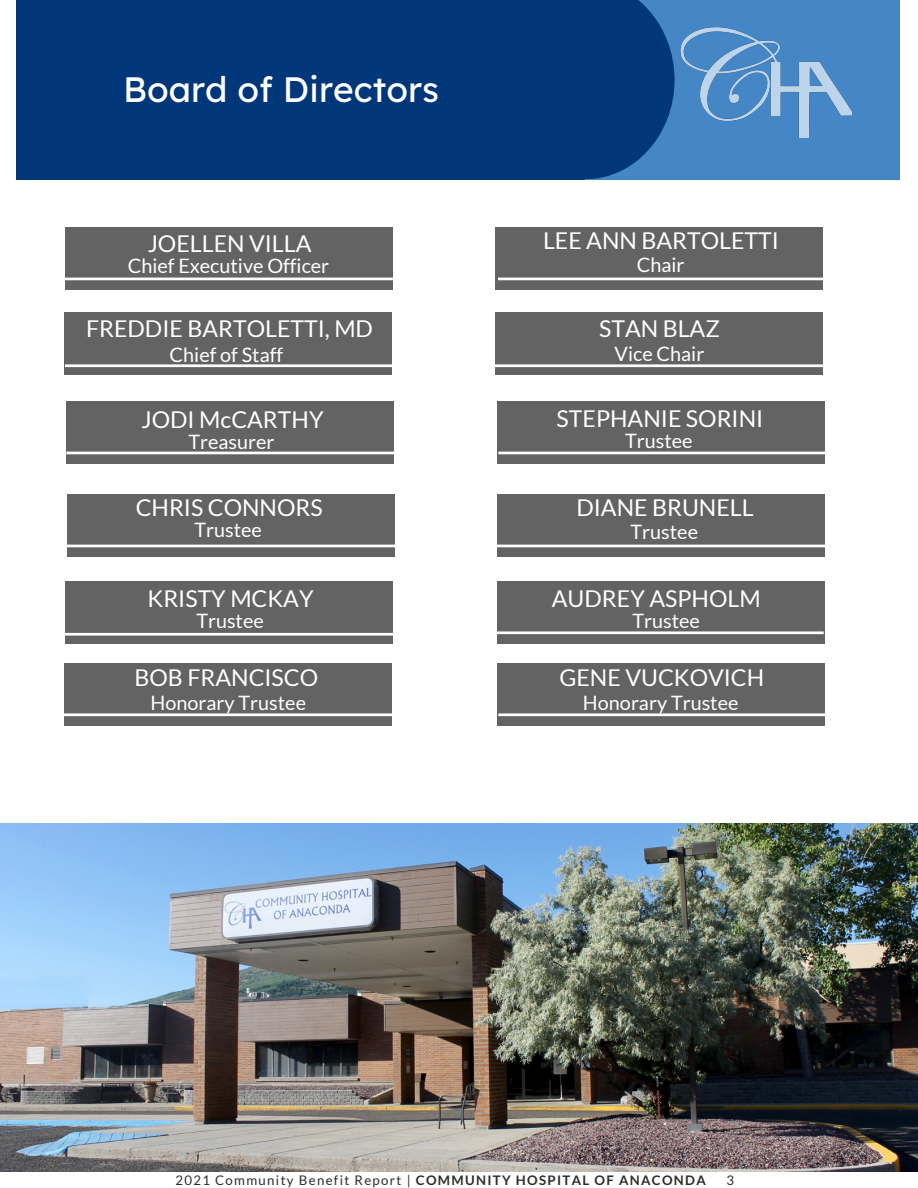
<style>
.page{position:relative;width:918px;height:1188px;background:#fff}
.page>*{position:absolute;margin:0;border:0;box-sizing:border-box;transform-origin:0 0}
.t1{font:35.25px "Lexend Deca";color:#fff}
.t2{font:23.1px "Lato";color:#fff}
.t3{font:19.8px "Lato";color:#fff}
.t4{font:13.2px "Lato";letter-spacing:.1em;color:#2c2c29}
.s1{font-weight:700}
</style>
<div class="page">
<div style="left:585px;top:0;width:315px;height:180px;background:#4586c6"></div>
<div style="left:17px;top:0;width:568px;height:180px;background:#00377b"></div>
<svg style="left:585px;top:0;width:90px;height:179px"></svg>
<img style="left:0;top:823px;width:918px;height:349px">
<div style="left:498px;top:402px;width:327px;height:62px;background:#636363"></div>
<div style="left:65px;top:228px;width:328px;height:62px;background:#636363"></div>
<div style="left:495px;top:312px;width:328px;height:62px;background:#636363"></div>
<div style="left:495px;top:228px;width:328px;height:62px;background:#636363"></div>
<div style="left:64px;top:312px;width:328px;height:62px;background:#636363"></div>
<div style="left:67px;top:402px;width:327px;height:62px;background:#636363"></div>
<div style="left:67px;top:495px;width:328px;height:62px;background:#636363"></div>
<div style="left:65px;top:582px;width:328px;height:62px;background:#636363"></div>
<div style="left:498px;top:495px;width:327px;height:62px;background:#636363"></div>
<div style="left:497px;top:582px;width:327px;height:62px;background:#636363"></div>
<svg style="left:66px;top:452px;width:328px;height:2px"></svg>
<svg style="left:65px;top:364px;width:327px;height:3px"></svg>
<svg style="left:65px;top:278px;width:328px;height:2px"></svg>
<svg style="left:67px;top:545px;width:328px;height:2px"></svg>
<svg style="left:65px;top:633px;width:328px;height:3px"></svg>
<svg style="left:498px;top:278px;width:325px;height:2px"></svg>
<svg style="left:495px;top:364px;width:328px;height:3px"></svg>
<svg style="left:498px;top:452px;width:327px;height:2px"></svg>
<svg style="left:498px;top:545px;width:327px;height:2px"></svg>
<svg style="left:497px;top:631px;width:327px;height:3px"></svg>
<div style="left:64px;top:664px;width:328px;height:62px;background:#636363"></div>
<div style="left:498px;top:664px;width:327px;height:62px;background:#636363"></div>
<svg style="left:64px;top:713px;width:328px;height:3px"></svg>
<svg style="left:498px;top:713px;width:327px;height:3px"></svg>
<img style="left:680px;top:27px;width:172px;height:111px">
<h1 class="t1" style="left:123px;top:67px;width:318px">Board of Directors</h1>
<p class="t2" style="left:543px;top:226px;width:238px">LEE ANN BARTOLETTI</p>
<p class="t2" style="left:148px;top:229px;width:165px">JOELLEN VILLA</p>
<p class="t3" style="left:128px;top:253px;width:203px">Chief Executive Officer</p>
<p class="t3" style="left:637px;top:253px;width:49px">Chair</p>
<p class="t2" style="left:86px;top:314px;width:289px">FREDDIE BARTOLETTI, MD</p>
<p class="t3" style="left:170px;top:342px;width:115px">Chief of Staff</p>
<p class="t2" style="left:599px;top:314px;width:122px">STAN BLAZ</p>
<p class="t3" style="left:615px;top:341px;width:91px">Vice Chair</p>
<p class="t2" style="left:141px;top:405px;width:184px">JODI McCARTHY</p>
<p class="t3" style="left:188px;top:429px;width:88px">Treasurer</p>
<p class="t2" style="left:557px;top:404px;width:208px">STEPHANIE SORINI</p>
<p class="t3" style="left:625px;top:428px;width:69px">Trustee</p>
<p class="t2" style="left:136px;top:494px;width:189px">CHRIS CONNORS</p>
<p class="t3" style="left:194px;top:518px;width:69px">Trustee</p>
<p class="t2" style="left:576px;top:494px;width:179px">DIANE BRUNELL</p>
<p class="t3" style="left:631px;top:520px;width:69px">Trustee</p>
<p class="t2" style="left:148px;top:584px;width:167px">KRISTY MCKAY</p>
<p class="t2" style="left:552px;top:584px;width:210px">AUDREY ASPHOLM</p>
<p class="t3" style="left:196px;top:608px;width:69px">Trustee</p>
<p class="t3" style="left:633px;top:609px;width:69px">Trustee</p>
<p class="t2" style="left:135px;top:663px;width:185px">BOB FRANCISCO</p>
<p class="t2" style="left:560px;top:663px;width:206px">GENE VUCKOVICH</p>
<p class="t3" style="left:151px;top:690px;width:157px">Honorary Trustee</p>
<p class="t3" style="left:583px;top:690px;width:157px">Honorary Trustee</p>
<p class="t4" style="left:175px;top:1172px;width:532px">2021 Community Benefit Report | <span class="s1">COMMUNITY HOSPITAL OF ANACONDA</span></p>
<p class="t4" style="left:727px;top:1172px;width:9px">3</p>
</div>
